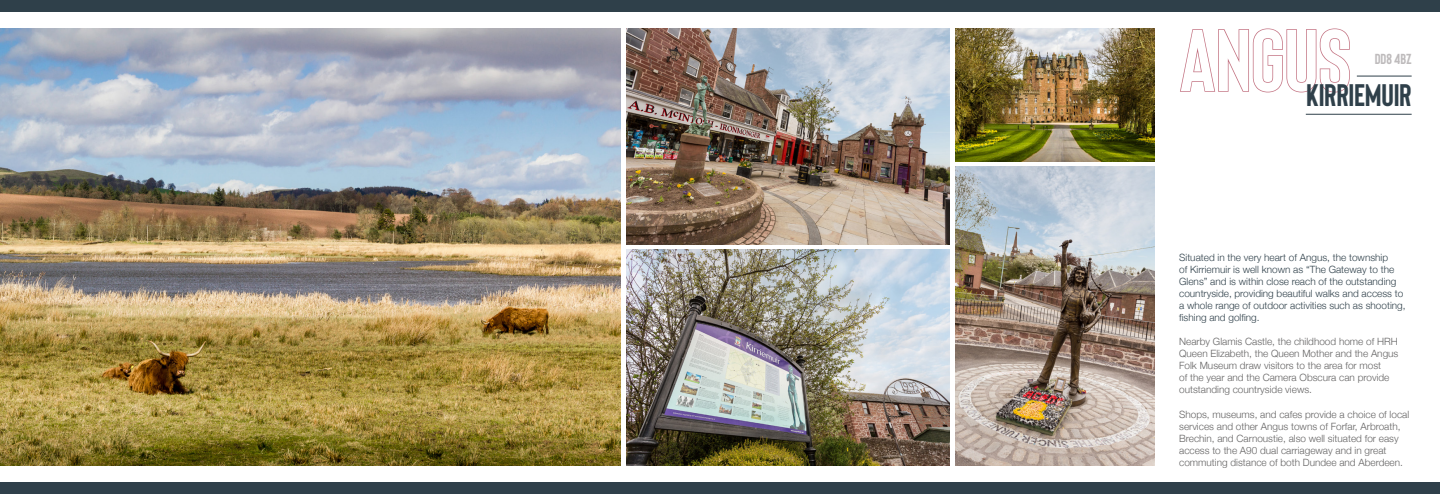
<style>
.page{position:relative;width:1440px;height:494px;background:#fff}
.page>*{position:absolute;margin:0;border:0;box-sizing:border-box;transform-origin:0 0}
.Warnock_-_Univers{font:88.2px "Bison Thick Outline";letter-spacing:-.015em;color:#c16e7e}
.Warnock_-_Univers-2{font:700 31.1px "Bison";letter-spacing:-.01em;color:#2f404a}
.Warnock_-_Univers-3{font:700 14.5px "Bison";letter-spacing:-.005em;color:#bebbbc}
.t1{font:300 10px/12px "Helvetica Neue";color:#646363}
.t2{font:300 10px/12px "Helvetica Neue";color:#2f404a}
</style>
<div class="page">
<div style="left:0;top:0;width:1440px;height:11px;background:#2f404a"></div>
<div style="left:0;top:482px;width:1440px;height:11px;background:#2f404a"></div>
<img style="left:0;top:28px;width:621px;height:437px">
<img style="left:955px;top:167px;width:199px;height:298px">
<img style="left:955px;top:28px;width:199px;height:133px">
<img style="left:626px;top:249px;width:324px;height:216px">
<img style="left:626px;top:28px;width:324px;height:216px">
<hr style="left:1306px;top:114px;width:106px;height:1px;background:#2f404a">
<hr style="left:1357px;top:76px;width:55px;height:1px;background:#2f404a">
<p class="Warnock_-_Univers" style="left:1179px;top:12px;width:174px">ANGUS</p>
<p class="Warnock_-_Univers-3" style="left:1375px;top:51px;width:38px">DD8 4BZ</p>
<p class="Warnock_-_Univers-2" style="left:1306px;top:78px;width:107px">KIRRIEMUIR</p>
<p class="t2" style="left:1179px;top:251px;width:228px">Situated in the very heart of Angus, the township<br>of Kirriemuir is well known as “The Gateway to the Glens” and is within close reach of the outstanding countryside, providing beautiful walks and access to a whole range of outdoor activities such as shooting, fishing and golfing.</p>
<p class="t1" style="left:1179px;top:335px;width:221px">Nearby Glamis Castle, the childhood home of HRH Queen Elizabeth, the Queen Mother and the Angus Folk Museum draw visitors to the area for most<br>of the year and the Camera Obscura can provide outstanding countryside views.</p>
<p class="t1" style="left:1179px;top:407px;width:232px">Shops, museums, and cafes provide a choice of local services and other Angus towns of Forfar, Arbroath, Brechin, and Carnoustie, also well situated for easy access to the A90 dual carriageway and in great commuting distance of both Dundee and Aberdeen.</p>
</div>
